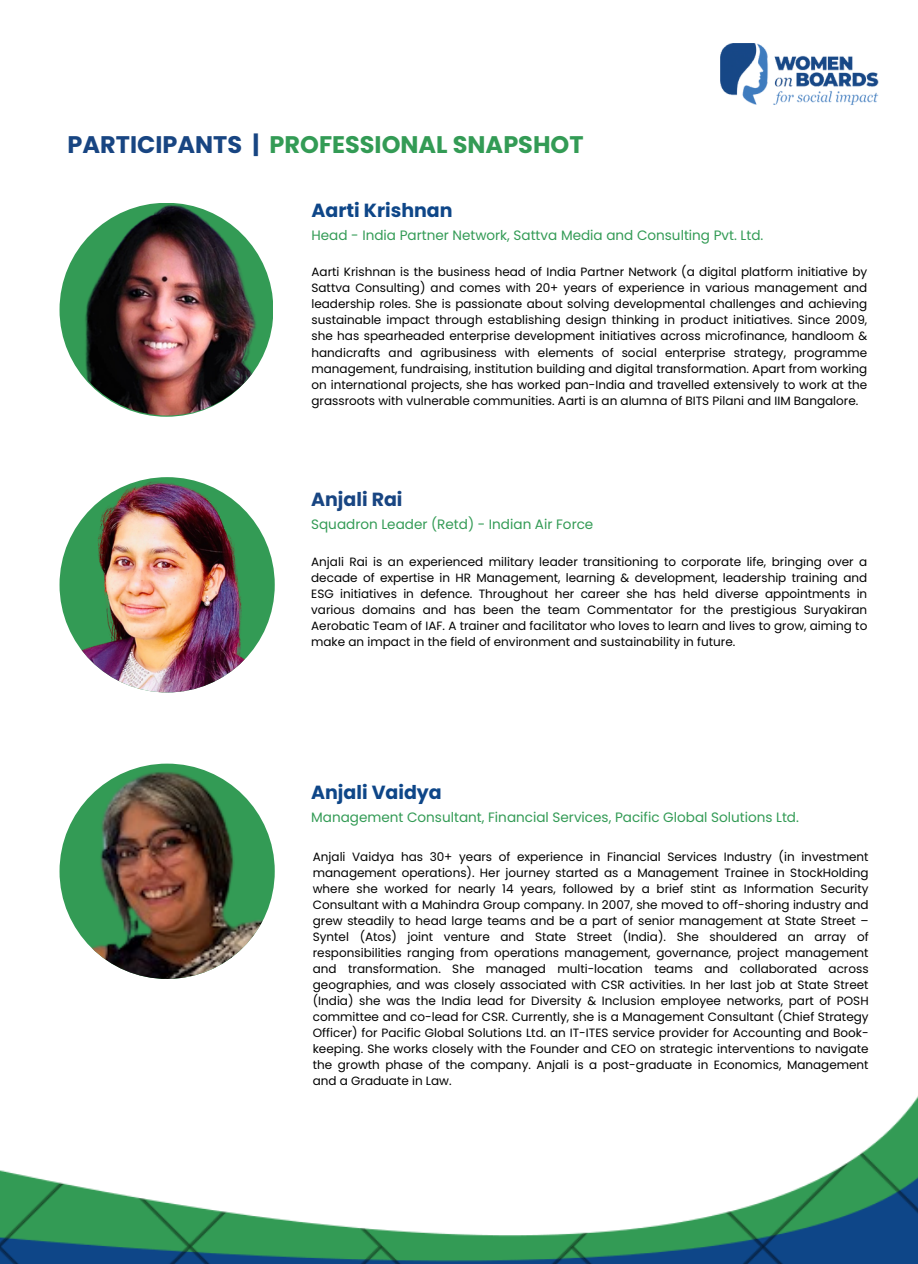
<style>
.page{position:relative;width:918px;height:1264px;background:#fff}
.page>*{position:absolute;margin:0;border:0;box-sizing:border-box;transform-origin:0 0}
.t1{font:700 24px "Poppins";color:#339b55}
.t2{font:700 19.05px "Poppins";color:#0e4688}
.t3{font:700 19.05px "Poppins";color:#184582}
.t4{font:13.65px "Poppins";color:#339b55}
.t5{font:12px/16px "Poppins";color:#000;text-align:justify}
.s1{color:#184582}
</style>
<div class="page">
<img style="left:721px;top:43px;width:158px;height:62px">
<img style="left:60px;top:200px;width:215px;height:215px;border-radius:50%">
<img style="left:60px;top:763px;width:215px;height:215px;border-radius:50%">
<img style="left:0;top:1096px;width:918px;height:167px">
<img style="left:60px;top:477px;width:215px;height:215px;border-radius:50%">
<h3 class="t1" style="left:68px;top:128px;width:518px"><span class="s1">PARTICIPANTS |</span> PROFESSIONAL SNAPSHOT</h3>
<h1 class="t2" style="left:311px;top:197px;width:143px">Aarti Krishnan</h1>
<p class="t4" style="left:311px;top:226px;width:454px">Head - India Partner Network, Sattva Media and Consulting Pvt. Ltd.</p>
<h2 class="t5" style="left:311px;top:264px;width:557px">Aarti Krishnan is the business head of India Partner Network (a digital platform initiative by Sattva Consulting) and comes with 20+ years of experience in various management and leadership roles. She is passionate about solving developmental challenges and achieving sustainable impact through establishing design thinking in product initiatives. Since 2009, she has spearheaded enterprise development initiatives across microfinance, handloom &amp; handicrafts and agribusiness with elements of social enterprise strategy, programme management, fundraising, institution building and digital transformation. Apart from working on international projects, she has worked pan-India and travelled extensively to work at the grassroots with vulnerable communities. Aarti is an alumna of BITS Pilani and IIM Bangalore.</h2>
<p class="t3" style="left:311px;top:486px;width:93px">Anjali Rai</p>
<h2 class="t4" style="left:311px;top:514px;width:284px">Squadron Leader (Retd) - Indian Air Force</h2>
<p class="t5" style="left:311px;top:553px;width:558px">Anjali Rai is an experienced military leader transitioning to corporate life, bringing over a decade of expertise in HR Management, learning &amp; development, leadership training and ESG initiatives in defence. Throughout her career she has held diverse appointments in various domains and has been the team Commentator for the prestigious Suryakiran Aerobatic Team of IAF. A trainer and facilitator who loves to learn and lives to grow, aiming to make an impact in the field of environment and sustainability in future.</p>
<p class="t2" style="left:311px;top:779px;width:132px">Anjali Vaidya</p>
<h2 class="t4" style="left:311px;top:807px;width:489px">Management Consultant, Financial Services, Pacific Global Solutions Ltd.</h2>
<p class="t5" style="left:313px;top:848px;width:557px">Anjali Vaidya has 30+ years of experience in Financial Services Industry (in investment management operations). Her journey started as a Management Trainee in StockHolding where she worked for nearly 14 years, followed by a brief stint as Information Security Consultant with a Mahindra Group company. In 2007, she moved to off-shoring industry and grew steadily to head large teams and be a part of senior management at State Street – Syntel (Atos) joint venture and State Street (India). She shouldered an array of responsibilities ranging from operations management, governance, project management and transformation. She managed multi-location teams and collaborated across geographies, and was closely associated with CSR activities. In her last job at State Street (India) she was the India lead for Diversity &amp; Inclusion employee networks, part of POSH committee and co-lead for CSR. Currently, she is a Management Consultant (Chief Strategy Officer) for Pacific Global Solutions Ltd. an IT-ITES service provider for Accounting and Book&shy;keeping. She works closely with the Founder and CEO on strategic interventions to navigate the growth phase of the company. Anjali is a post-graduate in Economics, Management and a Graduate in Law.</p>
</div>
